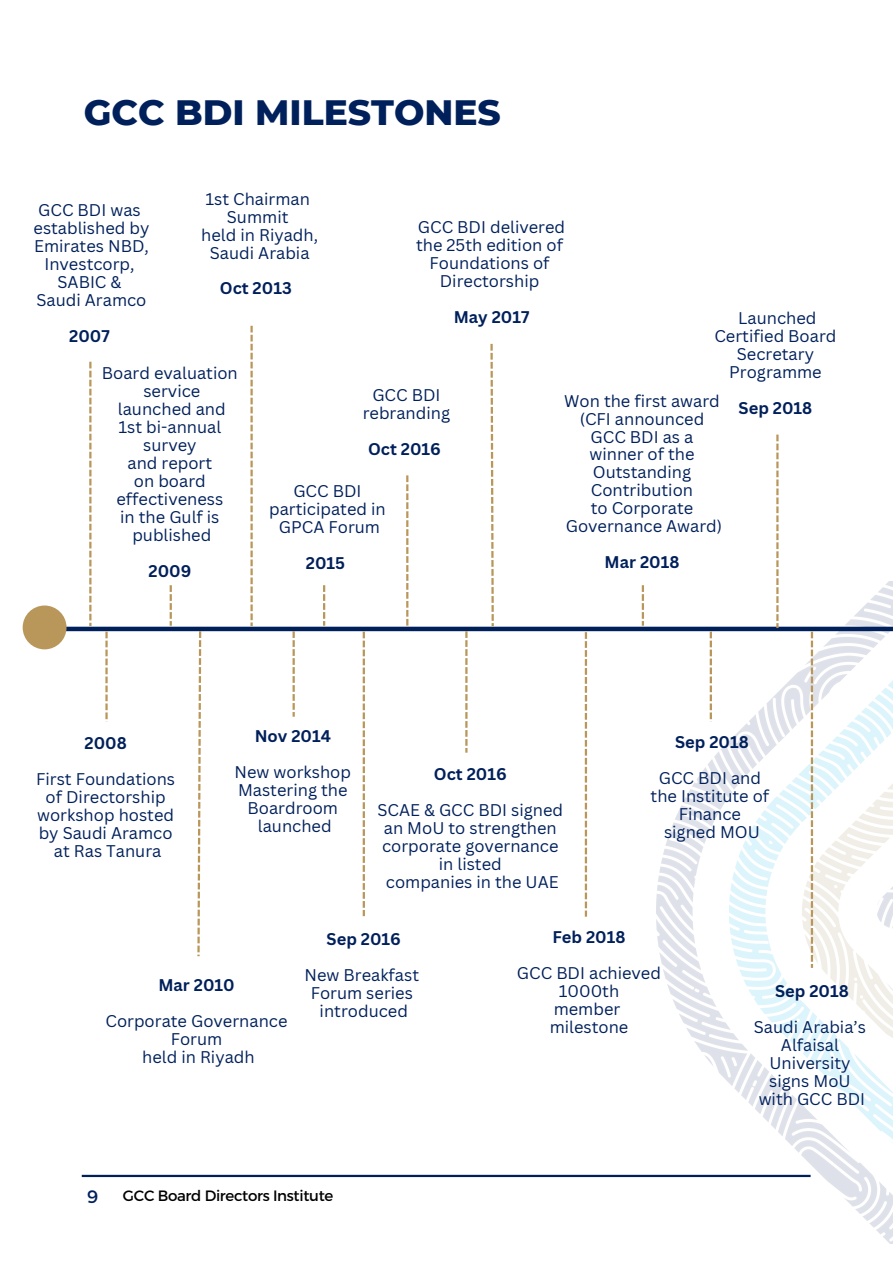
<style>
.page{position:relative;width:893px;height:1264px;background:#fff}
.page>*{position:absolute;margin:0;border:0;box-sizing:border-box;transform-origin:0 0}
.t1{font:800 36px "Montserrat";color:#00205b}
.t2{font:18px "Montserrat";color:#00205b}
.t3{font:16.5px/18px "Canva Sans";color:#00205b;text-align:center}
.t4{font:700 16.5px "Canva Sans";color:#00205b}
.t5{font:15px "Montserrat";letter-spacing:-.02em;color:#000}
</style>
<div class="page">
<img style="left:656px;top:582px;width:236px;height:660px">
<div style="left:60px;top:626px;width:832px;height:5px;background:#00205b"></div>
<svg style="left:89px;top:362px;width:2px;height:264px"></svg>
<svg style="left:406px;top:475px;width:2px;height:150px"></svg>
<svg style="left:105px;top:631px;width:3px;height:91px"></svg>
<svg style="left:197px;top:631px;width:4px;height:325px"></svg>
<svg style="left:250px;top:326px;width:3px;height:300px"></svg>
<svg style="left:292px;top:631px;width:3px;height:85px"></svg>
<svg style="left:170px;top:585px;width:2px;height:40px"></svg>
<svg style="left:323px;top:585px;width:2px;height:40px"></svg>
<svg style="left:362px;top:631px;width:3px;height:285px"></svg>
<svg style="left:465px;top:631px;width:2px;height:121px"></svg>
<svg style="left:490px;top:344px;width:4px;height:282px"></svg>
<svg style="left:584px;top:632px;width:3px;height:284px"></svg>
<svg style="left:641px;top:585px;width:3px;height:40px"></svg>
<svg style="left:709px;top:631px;width:3px;height:91px"></svg>
<svg style="left:776px;top:434px;width:2px;height:194px"></svg>
<svg style="left:810px;top:631px;width:3px;height:336px"></svg>
<div style="left:23px;top:605px;width:43px;height:44px;background:#b9975b;border-radius:50%"></div>
<hr style="left:82px;top:1174px;width:728px;height:2px;background:#00205b">
<h1 class="t1" style="left:84px;top:90px;width:418px">GCC BDI MILESTONES</h1>
<p class="t3" style="left:201px;top:189px;width:118px">1st Chairman<br>Summit<br>held in Riyadh,<br>Saudi Arabia</p>
<p class="t4" style="left:220px;top:277px;width:73px">Oct 2013</p>
<p class="t3" style="left:34px;top:200px;width:117px">GCC BDI was established by<br>Emirates NBD,<br>Investcorp,<br>SABIC &amp;<br>Saudi Aramco</p>
<p class="t4" style="left:69px;top:324px;width:42px">2007</p>
<p class="t3" style="left:416px;top:218px;width:151px">GCC BDI delivered the 25th edition of<br>Foundations of<br>Directorship</p>
<p class="t4" style="left:453px;top:305px;width:77px">May 2017</p>
<p class="t3" style="left:714px;top:308px;width:123px">Launched<br>Certified Board<br>Secretary<br>Programme</p>
<p class="t4" style="left:738px;top:396px;width:75px">Sep 2018</p>
<p class="t3" style="left:102px;top:363px;width:137px">Board evaluation service<br>launched and<br>1st bi-annual survey<br>and report<br>on board effectiveness<br>in the Gulf is published</p>
<p class="t4" style="left:148px;top:559px;width:44px">2009</p>
<p class="t3" style="left:362px;top:386px;width:89px">GCC BDI rebranding</p>
<p class="t4" style="left:368px;top:437px;width:74px">Oct 2016</p>
<p class="t3" style="left:564px;top:391px;width:159px">Won the first award (CFI announced<br>GCC BDI as a winner of the<br>Outstanding<br>Contribution<br>to Corporate<br>Governance Award)</p>
<p class="t4" style="left:604px;top:551px;width:76px">Mar 2018</p>
<p class="t3" style="left:269px;top:482px;width:118px">GCC BDI participated in<br>GPCA Forum</p>
<p class="t4" style="left:306px;top:551px;width:41px">2015</p>
<p class="t4" style="left:85px;top:731px;width:44px">2008</p>
<p class="t3" style="left:36px;top:769px;width:140px">First Foundations of Directorship workshop hosted by Saudi Aramco at Ras Tanura</p>
<p class="t4" style="left:255px;top:724px;width:78px">Nov 2014</p>
<p class="t3" style="left:234px;top:762px;width:118px">New workshop<br>Mastering the<br>Boardroom launched</p>
<p class="t4" style="left:434px;top:762px;width:74px">Oct 2016</p>
<p class="t3" style="left:377px;top:800px;width:187px">SCAE &amp; GCC BDI signed an MoU to strengthen corporate governance in listed<br>companies in the UAE</p>
<p class="t4" style="left:675px;top:730px;width:75px">Sep 2018</p>
<p class="t3" style="left:650px;top:769px;width:120px">GCC BDI and the Institute of<br>Finance<br>signed MOU</p>
<p class="t4" style="left:158px;top:973px;width:78px">Mar 2010</p>
<p class="t3" style="left:105px;top:1011px;width:183px">Corporate Governance<br>Forum<br>held in Riyadh</p>
<p class="t4" style="left:326px;top:927px;width:76px">Sep 2016</p>
<p class="t3" style="left:304px;top:965px;width:116px">New Breakfast<br>Forum series introduced</p>
<p class="t2" style="left:87px;top:1184px;width:13px">9</p>
<p class="t5" style="left:123px;top:1185px;width:212px">GCC Board Directors Institute</p>
<p class="t4" style="left:552px;top:925px;width:75px">Feb 2018</p>
<p class="t3" style="left:517px;top:963px;width:146px">GCC BDI achieved<br>1000th<br>member milestone</p>
<p class="t4" style="left:775px;top:979px;width:75px">Sep 2018</p>
<p class="t3" style="left:753px;top:1017px;width:114px">Saudi Arabia’s<br>Alfaisal<br>University signs MoU with GCC BDI</p>
</div>
